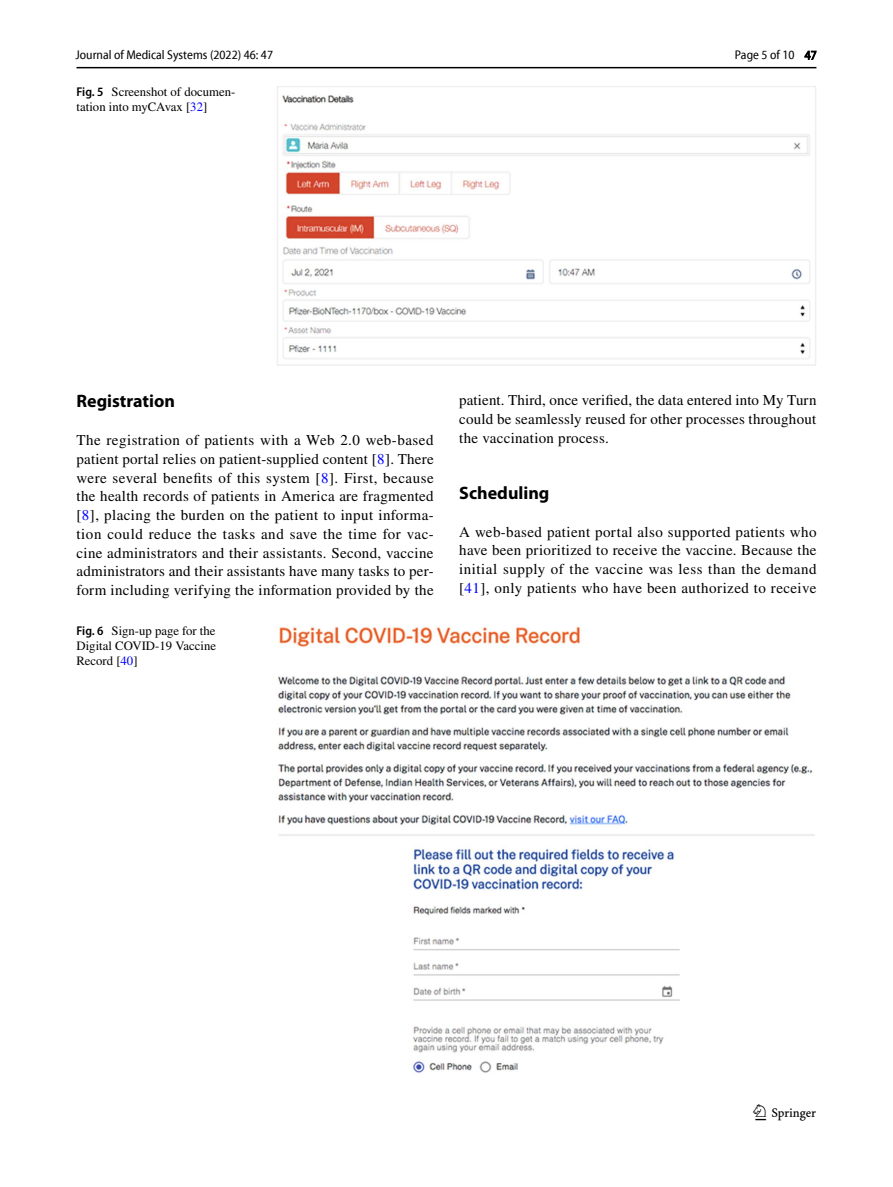
<style>
.page{position:relative;width:893px;height:1187px;background:#fff}
.page>*{position:absolute;margin:0;border:0;box-sizing:border-box;transform-origin:0 0}
.t1{font:22.5px "Springnew Regular 3";color:#000}
.t2{font:700 18px "Myriad Pro";color:#000}
.t3{font:15px/18.8px "STIX";letter-spacing:.02em;color:#000;text-align:justify}
.t4{font:12.75px/15px "STIX";color:#000}
.t5{font:semi-condensed 12.75px "Myriad Pro Unic";color:#000}
.s1{font-family:"Myriad Pro";font-weight:600;font-stretch:semi-condensed}
.s2{color:#00f}
</style>
<div class="page">
<hr style="left:77px;top:67px;width:739px;height:1px;background:#000">
<img style="left:277px;top:87px;width:539px;height:278px">
<img style="left:277px;top:625px;width:538px;height:448px">
<p class="t5" style="left:76px;top:50px;width:199px">Journal of Medical Systems (2022) 46: 47</p>
<p class="t5" style="left:735px;top:50px;width:83px">Page 5 of 10 47</p>
<p class="t4" style="left:77px;top:85px;width:160px"><span class="s1">Fig. 5</span> Screenshot of documen&shy;tation into myCAvax [<span class="s2">32</span>]</p>
<p class="t2" style="left:77px;top:389px;width:100px">Registration</p>
<p class="t3" style="left:77px;top:431px;width:359px">The registration of patients with a Web 2.0 web-based patient portal relies on patient-supplied content [<span class="s2">8</span>]. There were several benefits of this system [<span class="s2">8</span>]. First, because the health records of patients in America are fragmented [<span class="s2">8</span>], placing the burden on the patient to input informa&shy;tion could reduce the tasks and save the time for vac&shy;cine administrators and their assistants. Second, vaccine administrators and their assistants have many tasks to per&shy;form including verifying the information provided by the</p>
<p class="t4" style="left:77px;top:624px;width:141px;text-align:justify"><span class="s1">Fig. 6</span> Sign-up page for the Digital COVID-19 Vaccine Record [<span class="s2">40</span>]</p>
<p class="t3" style="left:459px;top:392px;width:359px">patient. Third, once verified, the data entered into My Turn could be seamlessly reused for other processes throughout the vaccination process.</p>
<p class="t2" style="left:459px;top:481px;width:92px">Scheduling</p>
<p class="t3" style="left:459px;top:523px;width:359px">A web-based patient portal also supported patients who have been prioritized to receive the vaccine. Because the initial supply of the vaccine was less than the demand [<span class="s2">41</span>], only patients who have been authorized to receive</p>
<h1 class="t1" style="left:755px;top:1104px;width:62px">1 3</h1>
</div>
